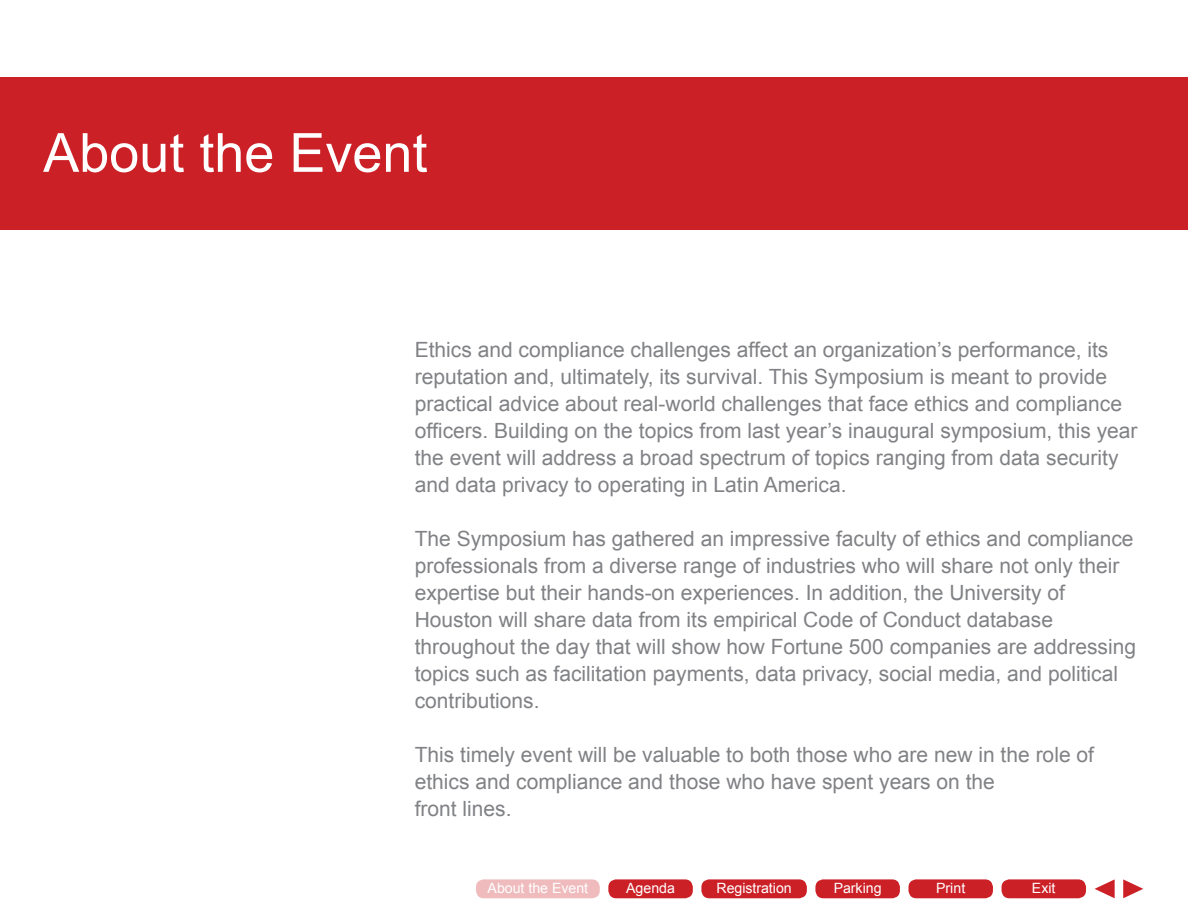
<style>
.page{position:relative;width:1188px;height:918px;background:#fff}
.page>*{position:absolute;margin:0;border:0;box-sizing:border-box;transform-origin:0 0}
.t1{font:54px "Arial";color:#fff}
.t2{font:21px/27px "Arial";color:#818285}
.t3{font:14.1px "Arial";color:#fff}
</style>
<div class="page">
<div style="left:0;top:77px;width:1188px;height:153px;background:#cc2027"></div>
<svg style="left:1123px;top:879px;width:20px;height:19px"></svg>
<svg style="left:1095px;top:879px;width:20px;height:19px"></svg>
<div style="left:1002px;top:879px;width:84px;height:19px;background:#cc2027;border-radius:8px"></div>
<div style="left:608px;top:879px;width:85px;height:19px;background:#cc2027;border-radius:8px"></div>
<div style="left:815px;top:879px;width:85px;height:19px;background:#cc2027;border-radius:8px"></div>
<div style="left:701px;top:879px;width:106px;height:19px;background:#cc2027;border-radius:8px"></div>
<div style="left:908px;top:879px;width:85px;height:19px;background:#cc2027;border-radius:8px"></div>
<svg style="left:476px;top:879px;width:124px;height:20px;background:#f0c0c2"></svg>
<h1 class="t1" style="left:43px;top:117px;width:386px">About the Event</h1>
<p class="t2" style="left:415px;top:336px;width:724px">Ethics and compliance challenges affect an organization’s performance, its reputation and, ultimately, its survival. This Symposium is meant to provide practical advice about real-world challenges that face ethics and compliance officers. Building on the topics from last year’s inaugural symposium, this year the event will address a broad spectrum of topics ranging from data security and data privacy to operating in Latin America.</p>
<p class="t2" style="left:415px;top:525px;width:723px">The Symposium has gathered an impressive faculty of ethics and compliance professionals from a diverse range of industries who will share not only their expertise but their hands-on experiences. In addition, the University of Houston will share data from its empirical Code of Conduct database throughout the day that will show how Fortune 500 companies are addressing topics such as facilitation payments, data privacy, social media, and political contributions.</p>
<p class="t2" style="left:415px;top:741px;width:681px">This timely event will be valuable to both those who are new in the role of ethics and compliance and those who have spent years on the<br>front lines.</p>
<p class="t3" style="left:488px;top:879px;width:102px">About the Event</p>
<p class="t3" style="left:626px;top:879px;width:50px">Agenda</p>
<p class="t3" style="left:716px;top:879px;width:77px">Registration</p>
<p class="t3" style="left:834px;top:879px;width:49px">Parking</p>
<p class="t3" style="left:936px;top:879px;width:31px">Print</p>
<p class="t3" style="left:1032px;top:879px;width:25px">Exit</p>
</div>
